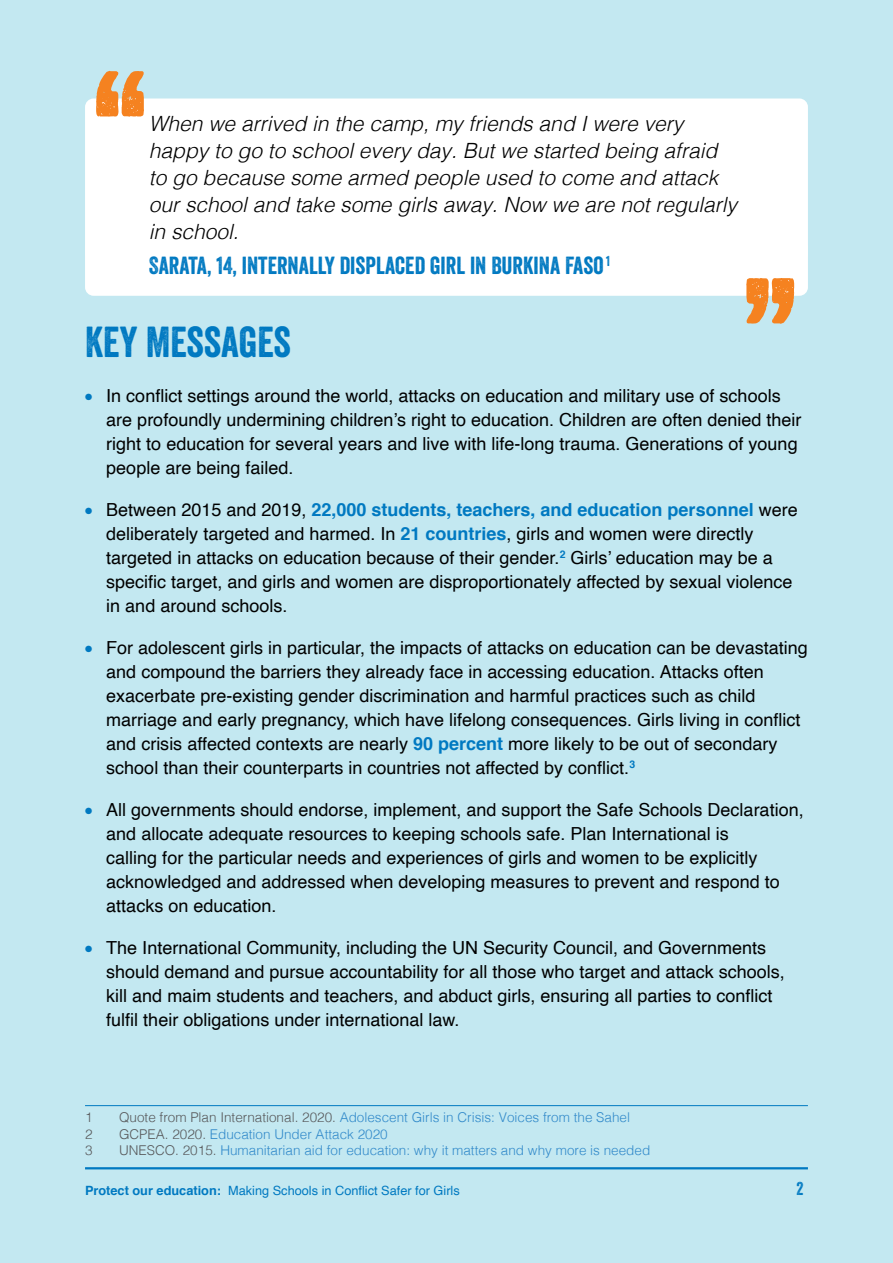
<style>
.page{position:relative;width:893px;height:1263px;background:#c3e8f1}
.page>*{position:absolute;margin:0;border:0;box-sizing:border-box;transform-origin:0 0}
.t1{font:42px "Veneer";color:#0079c1}
.t2{font:24px "Veneer";color:#0079c1}
.t3{font:italic 300 21px/27px "Helvetica";color:#000}
.t4{font:18px/24px "Helvetica";color:#000}
.t5{font:18px "Veneer";color:#0079c1}
.t6{font:300 13.5px "Helvetica";color:#328aca}
.t7{font:300 13.5px "Helvetica";color:#58595b}
.t8{font:12.75px "Helvetica";color:#0079c1}
.s1{color:#0079c1}
.s2{font-weight:700;color:#0079c1}
.s3{color:#58595b}
.s4{font-weight:700}
</style>
<div class="page">
<div style="left:85px;top:98px;width:723px;height:164px;background:#fff;border-radius:9px"></div>
<div style="left:85px;top:239px;width:723px;height:57px;background:#fff;border-radius:9px"></div>
<hr style="left:85px;top:1105px;width:723px;height:1px;background:#0079c1">
<hr style="left:85px;top:1167px;width:723px;height:2px;background:#0079c1">
<svg style="left:96px;top:71px;width:48px;height:46px"></svg>
<svg style="left:746px;top:278px;width:48px;height:46px"></svg>
<p class="t3" style="left:149px;top:108px;width:590px">When we arrived in the camp, my friends and I were very happy to go to school every day. But we started being afraid to go because some armed people used to come and attack our school and take some girls away. Now we are not regularly in school.</p>
<h2 class="t2" style="left:149px;top:251px;width:463px">SARATA, 14, INTERNALLY DISPLACED GIRL IN BURKINA FASO <sup>1</sup></h2>
<h1 class="t1" style="left:85px;top:316px;width:207px">KEY MESSAGES</h1>
<p class="t4" style="left:106px;top:384px;width:697px;text-indent:-21px"><span class="s1">●</span> In conflict settings around the world, attacks on education and military use of schools are profoundly undermining children’s right to education. Children are often denied their right to education for several years and live with life-long trauma. Generations of young people are being failed.</p>
<p class="t4" style="left:106px;top:498px;width:693px;text-indent:-21px"><span class="s1">●</span> Between 2015 and 2019, <span class="s2">22,000 students, teachers, and education personnel</span> were deliberately targeted and harmed. In <span class="s2">21 countries</span>, girls and women were directly targeted in attacks on education because of their gender.<sup>2</sup> Girls’ education may be a specific target, and girls and women are disproportionately affected by sexual violence in and around schools.</p>
<p class="t4" style="left:106px;top:636px;width:703px;text-indent:-21px"><span class="s1">●</span> For adolescent girls in particular, the impacts of attacks on education can be devastating and compound the barriers they already face in accessing education. Attacks often exacerbate pre-existing gender discrimination and harmful practices such as child marriage and early pregnancy, which have lifelong consequences. Girls living in conflict and crisis affected contexts are nearly <span class="s2">90 percent</span> more likely to be out of secondary school than their counterparts in countries not affected by conflict.<sup>3</sup></p>
<p class="t4" style="left:106px;top:798px;width:699px;text-indent:-21px"><span class="s1">●</span> All governments should endorse, implement, and support the Safe Schools Declaration, and allocate adequate resources to keeping schools safe. Plan International is<br>calling for the particular needs and experiences of girls and women to be explicitly acknowledged and addressed when developing measures to prevent and respond to attacks on education.</p>
<p class="t4" style="left:106px;top:936px;width:680px;text-indent:-21px"><span class="s1">●</span> The International Community, including the UN Security Council, and Governments should demand and pursue accountability for all those who target and attack schools, kill and maim students and teachers, and abduct girls, ensuring all parties to conflict fulfil their obligations under international law.</p>
<p class="t7" style="left:85px;top:1106px;width:9px">1</p>
<p class="t6" style="left:119px;top:1106px;width:512px"><span class="s3">Quote from Plan International. 2020.</span> Adolescent Girls in Crisis: Voices from the Sahel</p>
<p class="t7" style="left:85px;top:1122px;width:9px">2</p>
<p class="t6" style="left:119px;top:1122px;width:270px"><span class="s3">GCPEA. 2020.</span> Education Under Attack 2020</p>
<p class="t7" style="left:85px;top:1139px;width:9px">3</p>
<p class="t6" style="left:119px;top:1139px;width:533px"><span class="s3">UNESCO. 2015.</span> Humanitarian aid for education: why it matters and why more is needed</p>
<p class="t8" style="left:85px;top:1181px;width:376px"><span class="s4">Protect our education:</span> Making Schools in Conflict Safer for Girls</p>
<p class="t5" style="left:796px;top:1178px;width:9px">2</p>
</div>
